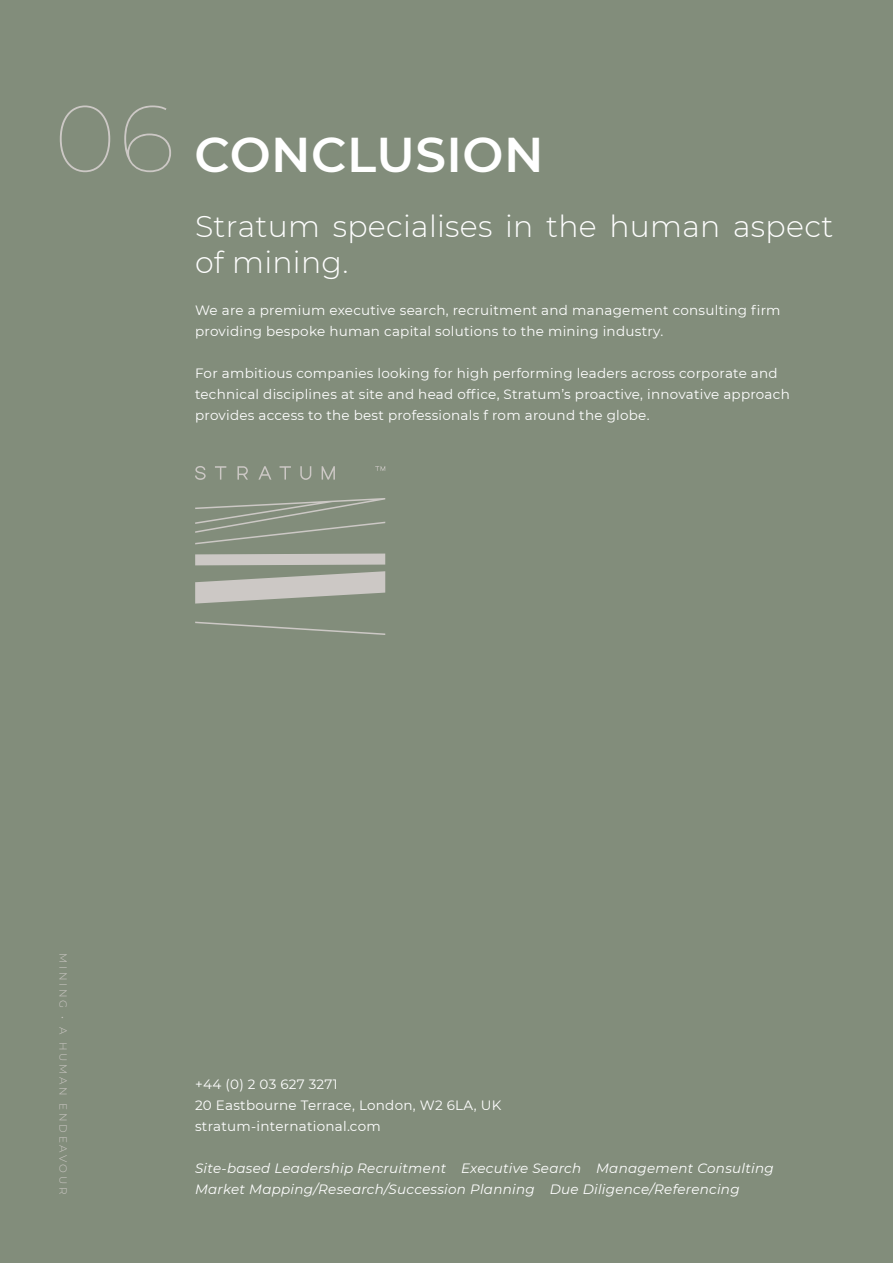
<style>
.page{position:relative;width:893px;height:1263px;background:#828d7b}
.page>*{position:absolute;margin:0;border:0;box-sizing:border-box;transform-origin:0 0}
.t1{font:100 94.5px "Montserrat";color:#ccc8c5}
.t2{font:600 48.75px "Montserrat";letter-spacing:.01em;color:#fff}
.t3{font:300 30px/36px "Montserrat";letter-spacing:.01em;color:#fff}
.t4{font:13.5px "Montserrat";letter-spacing:.02em;color:#fff}
.t5{font:italic 13.5px "Montserrat";letter-spacing:.02em;color:#fff}
.t6{font:300 10.5px "Montserrat";letter-spacing:.25em;color:#ccc8c5}
</style>
<div class="page">
<svg style="left:195px;top:553px;width:190px;height:12px;background:#c5c2be"></svg>
<svg style="left:195px;top:571px;width:190px;height:32px;background:#b3b4ac"></svg>
<svg style="left:195px;top:622px;width:190px;height:13px;background:#8a9383"></svg>
<svg style="left:195px;top:498px;width:190px;height:46px;background:#8a9383"></svg>
<svg style="left:195px;top:466px;width:11px;height:14px"></svg>
<svg style="left:215px;top:466px;width:11px;height:14px"></svg>
<svg style="left:237px;top:466px;width:11px;height:14px"></svg>
<svg style="left:258px;top:466px;width:13px;height:14px"></svg>
<svg style="left:280px;top:466px;width:11px;height:14px"></svg>
<svg style="left:300px;top:466px;width:11px;height:14px"></svg>
<svg style="left:322px;top:466px;width:13px;height:14px"></svg>
<svg style="left:375px;top:466px;width:10px;height:5px"></svg>
<p class="t1" style="left:54px;top:75px;width:122px">06</p>
<p class="t2" style="left:195px;top:120px;width:351px">CONCLUSION</p>
<p class="t3" style="left:195px;top:208px;width:640px">Stratum specialises in the human aspect of mining.</p>
<p class="t4" style="left:195px;top:301px;width:587px">We are a premium executive search, recruitment and management consulting firm</p>
<p class="t4" style="left:195px;top:322px;width:470px">providing bespoke human capital solutions to the mining industry.</p>
<p class="t4" style="left:195px;top:364px;width:584px">For ambitious companies looking for high performing leaders across corporate and</p>
<p class="t4" style="left:195px;top:385px;width:596px">technical disciplines at site and head office, Stratum’s proactive, innovative approach</p>
<p class="t4" style="left:195px;top:406px;width:456px">provides access to the best professionals f rom around the globe.</p>
<p class="t6" style="left:70px;top:953px;width:243px;rotate:90deg">MINING • A HUMAN ENDEAVOUR</p>
<p class="t4" style="left:195px;top:1075px;width:144px">+44 (0) 2 03 627 3271</p>
<p class="t4" style="left:195px;top:1096px;width:308px">20 Eastbourne Terrace, London, W2 6LA, UK</p>
<p class="t4" style="left:195px;top:1117px;width:187px">stratum-international.com</p>
<p class="t5" style="left:195px;top:1159px;width:580px">Site-based Leadership Recruitment Executive Search Management Consulting</p>
<p class="t5" style="left:195px;top:1180px;width:546px">Market Mapping/Research/Succession Planning Due Diligence/Referencing</p>
</div>
